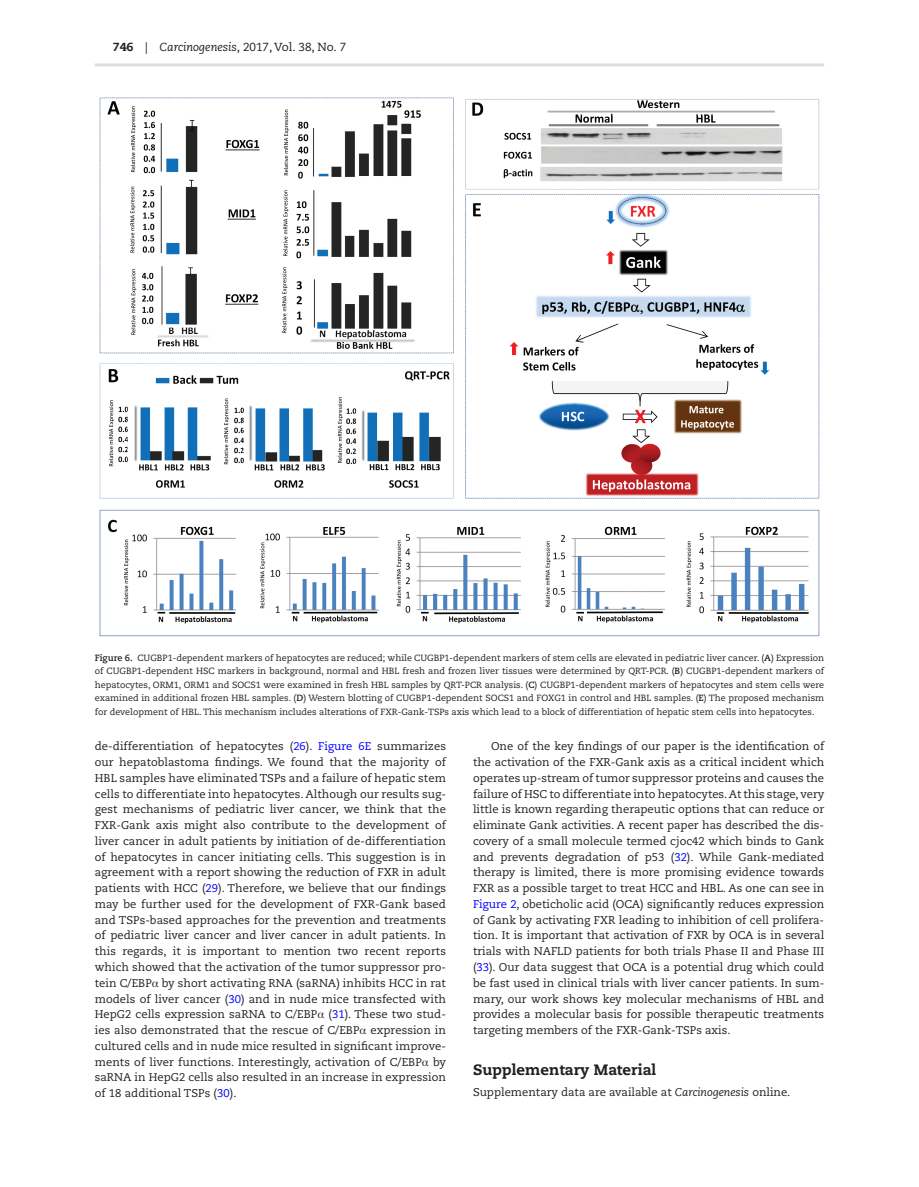
<style>
.page{position:relative;width:919px;height:1187px;background:#fff}
.page>*{position:absolute;margin:0;border:0;box-sizing:border-box;transform-origin:0 0}
.t1{font:800 15px "Caecilia LT Std";color:#231f20}
.t2{font:11.7px "Caecilia LT Std";color:#231f20}
.t3{font:11.25px/15.8px "Caecilia LT Std";color:#231f20;text-align:justify}
.t4{font:9px/13.5px "Caecilia LT Std";color:#231f20;text-align:justify}
.s1{font-weight:800}
.s2{font-style:italic}
.s3{font-weight:700}
.s4{color:#00f}
.s5{font-family:"Gandhari Unicode"}
</style>
<div class="page">
<hr style="left:95px;top:63px;width:729px;height:3px;background:#dcdddf">
<img style="left:99px;top:98px;width:720px;height:538px">
<p class="t2" style="left:113px;top:41px;width:235px"><span class="s1">746</span> | <span class="s2">Carcinogenesis</span>, 2017, Vol. 38, No. 7</p>
<p class="t4" style="left:95px;top:651px;width:731px"><span class="s3">Figure 6.</span> CUGBP1-dependent markers of hepatocytes are reduced; while CUGBP1-dependent markers of stem cells are elevated in pediatric liver cancer. (<span class="s3">A</span>) Expression of CUGBP1-dependent HSC markers in background, normal and HBL fresh and frozen liver tissues were determined by QRT-PCR. (<span class="s3">B</span>) CUGBP1-dependent markers of hepatocytes, ORM1, ORM1 and SOCS1 were examined in fresh HBL samples by QRT-PCR analysis. (<span class="s3">C</span>) CUGBP1-dependent markers of hepatocytes and stem cells were examined in additional frozen HBL samples. (<span class="s3">D</span>) Western blotting of CUGBP1-dependent SOCS1 and FOXG1 in control and HBL samples. (<span class="s3">E</span>) The proposed mechanism for development of HBL. This mechanism includes alterations of FXR-Gank-TSPs axis which lead to a block of differentiation of hepatic stem cells into hepatocytes.</p>
<p class="t3" style="left:95px;top:738px;width:353px">de-differentiation of hepatocytes (<span class="s4">26</span>). <span class="s4">Figure 6E</span> summarizes our hepatoblastoma findings. We found that the majority of HBL samples have eliminated TSPs and a failure of hepatic stem cells to differentiate into hepatocytes. Although our results sug&shy;gest mechanisms of pediatric liver cancer, we think that the FXR-Gank axis might also contribute to the development of liver cancer in adult patients by initiation of de-differentiation of hepatocytes in cancer initiating cells. This suggestion is in agreement with a report showing the reduction of FXR in adult patients with HCC (<span class="s4">29</span>). Therefore, we believe that our findings may be further used for the development of FXR-Gank based and TSPs-based approaches for the prevention and treatments of pediatric liver cancer and liver cancer in adult patients. In this regards, it is important to mention two recent reports which showed that the activation of the tumor suppressor pro&shy;tein C/EBP<span class="s5">α</span> by short activating RNA (saRNA) inhibits HCC in rat models of liver cancer (<span class="s4">30</span>) and in nude mice transfected with HepG2 cells expression saRNA to C/EBP<span class="s5">α</span> (<span class="s4">31</span>). These two stud&shy;ies also demonstrated that the rescue of C/EBP<span class="s5">α</span> expression in cultured cells and in nude mice resulted in significant improve&shy;ments of liver functions. Interestingly, activation of C/EBP<span class="s5">α</span> by saRNA in HepG2 cells also resulted in an increase in expression of 18 additional TSPs (<span class="s4">30</span>).</p>
<p class="t3" style="left:473px;top:738px;width:353px;text-indent:18px">One of the key findings of our paper is the identification of the activation of the FXR-Gank axis as a critical incident which operates up-stream of tumor suppressor proteins and causes the failure of HSC to differentiate into hepatocytes. At this stage, very little is known regarding therapeutic options that can reduce or eliminate Gank activities. A recent paper has described the dis&shy;covery of a small molecule termed cjoc42 which binds to Gank and prevents degradation of p53 (<span class="s4">32</span>). While Gank-mediated therapy is limited, there is more promising evidence towards FXR as a possible target to treat HCC and HBL. As one can see in <span class="s4">Figure 2</span>, obeticholic acid (OCA) significantly reduces expression of Gank by activating FXR leading to inhibition of cell prolifera&shy;tion. It is important that activation of FXR by OCA is in several trials with NAFLD patients for both trials Phase II and Phase III (<span class="s4">33</span>). Our data suggest that OCA is a potential drug which could be fast used in clinical trials with liver cancer patients. In sum&shy;mary, our work shows key molecular mechanisms of HBL and provides a molecular basis for possible therapeutic treatments targeting members of the FXR-Gank-TSPs axis.</p>
<h1 class="t1" style="left:473px;top:1059px;width:185px">Supplementary Material</h1>
<p class="t3" style="left:473px;top:1084px;width:319px">Supplementary data are available at <span class="s2">Carcinogenesis</span> online.</p>
</div>
